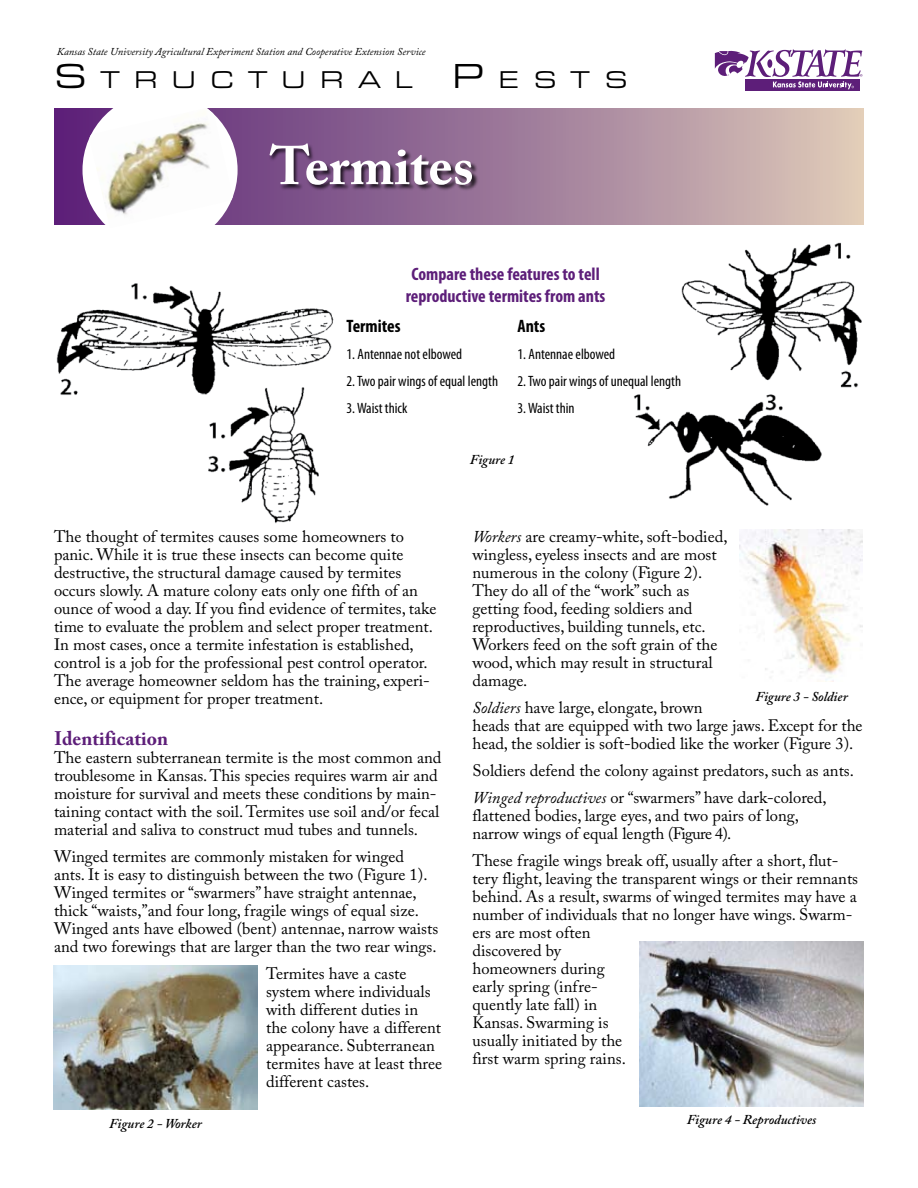
<style>
.page{position:relative;width:918px;height:1188px;background:#fff}
.page>*{position:absolute;margin:0;border:0;box-sizing:border-box;transform-origin:0 0}
.t1{font:700 54px "Adobe Caslon Pro";color:#fff}
.t2{font:25.2px "Eurostile Extended Roman DTC";letter-spacing:.57em;color:#000}
.t3{font:700 19.5px "Adobe Caslon Pro";color:#5d1e79}
.t4{font:700 condensed 18px/21.6px "Myriad Pro";color:#5d1e79;text-align:center}
.t5{font:700 condensed 18px "Myriad Pro";color:#000}
.t6{font:16.5px/18px "Adobe Caslon Pro";color:#000}
.t7{font:condensed 15px "Myriad Pro";color:#000}
.t8{font:italic 600 13.5px "Adobe Caslon Pro";color:#000}
.t9{font:italic 10.5px "Adobe Caslon Pro";color:#000}
.s1{font-size:36px}
.s2{font-style:italic}
</style>
<div class="page">
<svg style="left:54px;top:108px;width:810px;height:117px;background:#a6849d"></svg>
<div style="left:82px;top:92px;width:156px;height:156px;background:#fff;border-radius:50%"></div>
<img style="left:89px;top:108px;width:145px;height:117px">
<div style="left:269px;top:143px;width:210px;height:49px;background:#000;opacity:.75"></div>
<div style="left:745px;top:79px;width:115px;height:11px;background:#5d1e79"></div>
<svg style="left:715px;top:50px;width:147px;height:39px"></svg>
<img style="left:56px;top:242px;width:806px;height:282px">
<img style="left:639px;top:942px;width:225px;height:164px">
<img style="left:53px;top:966px;width:204px;height:144px">
<img style="left:739px;top:530px;width:124px;height:151px">
<p class="t9" style="left:57px;top:46px;width:370px">Kansas State University Agricultural Experiment Station and Cooperative Extension Service</p>
<h2 class="t2" style="left:54px;top:66px;width:571px"><span class="s1">S</span>TRUCTURAL <span class="s1">P</span>ES TS</h2>
<h1 class="t1" style="left:270px;top:134px;width:205px">Termites</h1>
<p class="t4" style="left:406px;top:263px;width:201px">Compare these features to tell reproductive termites from ants</p>
<p class="t5" style="left:346px;top:315px;width:56px">Termites</p>
<p class="t5" style="left:518px;top:315px;width:29px">Ants</p>
<p class="t7" style="left:346px;top:345px;width:117px">1. Antennae not elbowed</p>
<p class="t7" style="left:518px;top:345px;width:99px">1. Antennae elbowed</p>
<p class="t7" style="left:346px;top:372px;width:153px">2. Two pair wings of equal length</p>
<p class="t7" style="left:518px;top:372px;width:165px">2. Two pair wings of unequal length</p>
<p class="t7" style="left:346px;top:399px;width:62px">3. Waist thick</p>
<p class="t7" style="left:518px;top:399px;width:59px">3. Waist thin</p>
<p class="t6" style="left:54px;top:527px;width:384px">The thought of termites causes some homeowners to panic. While it is true these insects can become quite destructive, the structural damage caused by termites occurs slowly. A mature colony eats only one fifth of an ounce of wood a day. If you find evidence of termites, take time to evaluate the problem and select proper treatment.<br>In most cases, once a termite infestation is established, control is a job for the professional pest control operator.<br>The average homeowner seldom has the training, experi&shy;ence, or equipment for proper treatment.</p>
<p class="t3" style="left:54px;top:726px;width:116px">Identification</p>
<p class="t6" style="left:54px;top:748px;width:389px">The eastern subterranean termite is the most common and troublesome in Kansas. This species requires warm air and moisture for survival and meets these conditions by main&shy;taining contact with the soil. Termites use soil and/or fecal material and saliva to construct mud tubes and tunnels.</p>
<p class="t6" style="left:54px;top:847px;width:386px">Winged termites are commonly mistaken for winged ants. It is easy to distinguish between the two (Figure 1).<br>Winged termites or “swarmers” have straight antennae, thick “waists,”and four long, fragile wings of equal size.<br>Winged ants have elbowed (bent) antennae, narrow waists and two forewings that are larger than the two rear wings.</p>
<p class="t6" style="left:266px;top:964px;width:178px">Termites have a caste system where individuals with different duties in the colony have a different appearance. Subterranean termites have at least three different castes.</p>
<p class="t8" style="left:470px;top:451px;width:46px">Figure 1</p>
<p class="t6" style="left:472px;top:527px;width:257px"><span class="s2">Workers</span> are creamy-white, soft-bodied, wingless, eyeless insects and are most numerous in the colony (Figure 2).<br>They do all of the “work” such as getting food, feeding soldiers and reproductives, building tunnels, etc.<br>Workers feed on the soft grain of the wood, which may result in structural damage.</p>
<p class="t6" style="left:472px;top:698px;width:392px"><span class="s2">Soldiers</span> have large, elongate, brown<br>heads that are equipped with two large jaws. Except for the head, the soldier is soft-bodied like the worker (Figure 3).</p>
<p class="t6" style="left:472px;top:757px;width:383px;line-height:27px">Soldiers defend the colony against predators, such as ants.<br><span class="s2">Winged reproductives</span> or “swarmers” have dark-colored,</p>
<p class="t6" style="left:472px;top:806px;width:328px">flattened bodies, large eyes, and two pairs of long, narrow wings of equal length (Figure 4).</p>
<p class="t6" style="left:472px;top:851px;width:387px">These fragile wings break off, usually after a short, flut&shy;tery flight, leaving the transparent wings or their remnants behind. As a result, swarms of winged termites may have a number of individuals that no longer have wings. Swarm&shy;ers are most often<br>discovered by<br>homeowners during<br>early spring (infre-<br>quently late fall) in<br>Kansas. Swarming is<br>usually initiated by the<br>first warm spring rains.</p>
<p class="t8" style="left:755px;top:688px;width:94px">Figure 3 - Soldier</p>
<p class="t8" style="left:109px;top:1116px;width:94px">Figure 2 - Worker</p>
<p class="t8" style="left:687px;top:1112px;width:131px">Figure 4 - Reproductives</p>
</div>
